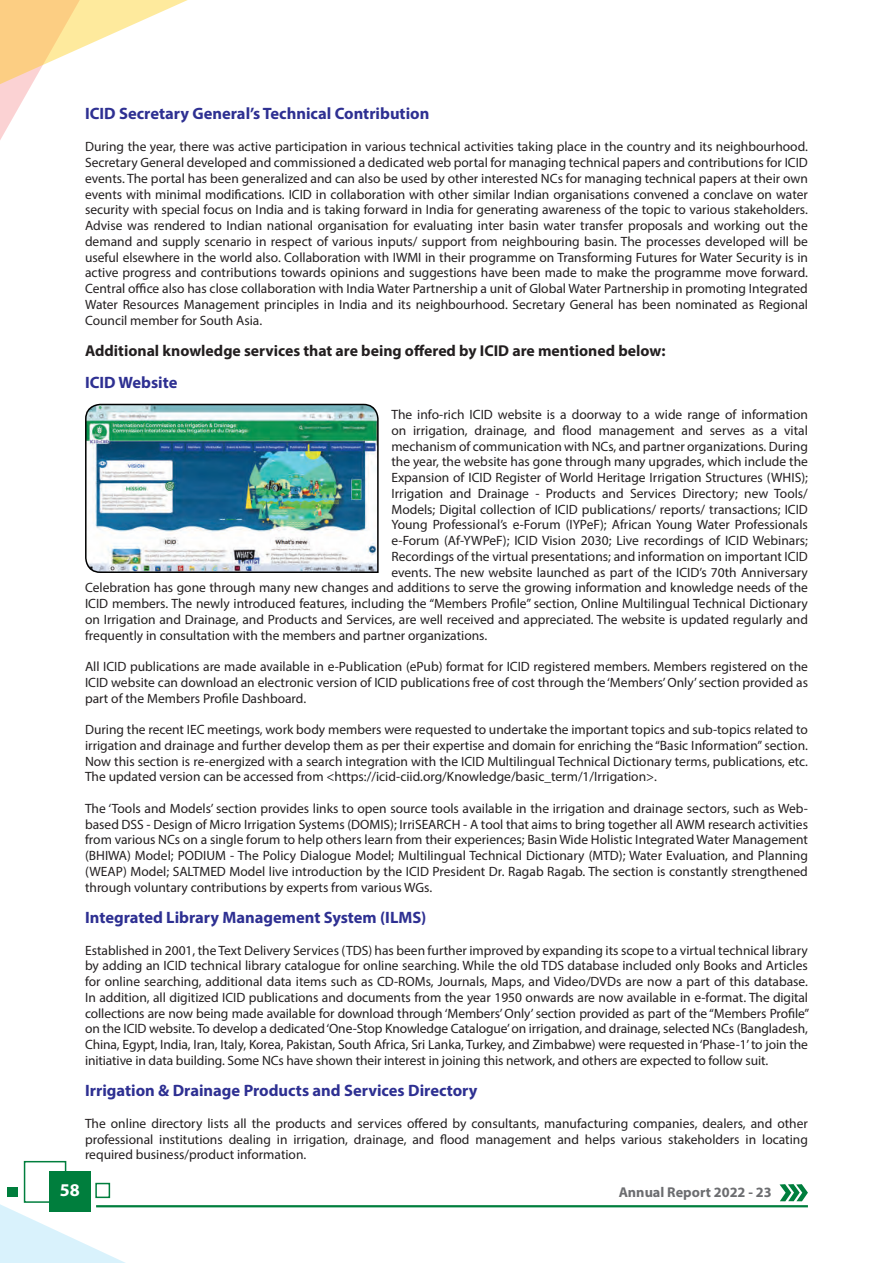
<style>
.page{position:relative;width:893px;height:1263px;background:#fff}
.page>*{position:absolute;margin:0;border:0;box-sizing:border-box;transform-origin:0 0}
.t1{font:700 18px "Myriad Pro";color:#fff}
.t2{font:700 16.5px "Myriad Pro";color:#2e3092}
.t3{font:700 15.75px "Myriad Pro";color:#231f20}
.t4{font:700 14.25px "Myriad Pro";color:#6c6d70}
.t5{font:13.5px/15.8px "Myriad Pro";color:#231f20;text-align:justify}
</style>
<div class="page">
<svg style="left:0;top:1188px;width:199px;height:75px"></svg>
<div style="left:24px;top:1161px;width:42px;height:42px;border:2px solid #007e3d"></div>
<div style="left:49px;top:1171px;width:41px;height:40px;background:#007e3d"></div>
<div style="left:7px;top:1187px;width:11px;height:10px;background:#007e3d"></div>
<div style="left:95px;top:1183px;width:15px;height:15px;border:2px solid #007e3d"></div>
<hr style="left:96px;top:1205px;width:712px;height:2px;background:#007e3d">
<svg style="left:0;top:0;width:188px;height:140px"></svg>
<svg style="left:779px;top:1184px;width:29px;height:17px"></svg>
<img style="left:85px;top:403px;width:294px;height:170px">
<p class="t2" style="left:85px;top:103px;width:346px">ICID Secretary General’s Technical Contribution</p>
<p class="t5" style="left:85px;top:139px;width:724px">During the year, there was active participation in various technical activities taking place in the country and its neighbourhood.<br>Secretary General developed and commissioned a dedicated web portal for managing technical papers and contributions for ICID events. The portal has been generalized and can also be used by other interested NCs for managing technical papers at their own events with minimal modifications. ICID in collaboration with other similar Indian organisations convened a conclave on water security with special focus on India and is taking forward in India for generating awareness of the topic to various stakeholders.<br>Advise was rendered to Indian national organisation for evaluating inter basin water transfer proposals and working out the demand and supply scenario in respect of various inputs/ support from neighbouring basin. The processes developed will be useful elsewhere in the world also. Collaboration with IWMI in their programme on Transforming Futures for Water Security is in active progress and contributions towards opinions and suggestions have been made to make the programme move forward.<br>Central office also has close collaboration with India Water Partnership a unit of Global Water Partnership in promoting Integrated Water Resources Management principles in India and its neighbourhood. Secretary General has been nominated as Regional Council member for South Asia.</p>
<p class="t3" style="left:85px;top:340px;width:582px">Additional knowledge services that are being offered by ICID are mentioned below:</p>
<p class="t2" style="left:85px;top:371px;width:94px">ICID Website</p>
<p class="t5" style="left:391px;top:406px;width:418px">The info-rich ICID website is a doorway to a wide range of information</p>
<p class="t5" style="left:391px;top:422px;width:418px">on irrigation, drainage, and flood management and serves as a vital</p>
<p class="t5" style="left:391px;top:438px;width:418px">mechanism of communication with NCs, and partner organizations. During</p>
<p class="t5" style="left:391px;top:454px;width:418px">the year, the website has gone through many upgrades, which include the</p>
<p class="t5" style="left:391px;top:469px;width:418px">Expansion of ICID Register of World Heritage Irrigation Structures (WHIS);</p>
<p class="t5" style="left:391px;top:485px;width:418px">Irrigation and Drainage - Products and Services Directory; new Tools/</p>
<p class="t5" style="left:391px;top:501px;width:418px">Models; Digital collection of ICID publications/ reports/ transactions; ICID</p>
<p class="t5" style="left:391px;top:517px;width:418px">Young Professional’s e-Forum (IYPeF); African Young Water Professionals</p>
<p class="t5" style="left:391px;top:532px;width:418px">e-Forum (Af-YWPeF); ICID Vision 2030; Live recordings of ICID Webinars;</p>
<p class="t5" style="left:391px;top:548px;width:418px">Recordings of the virtual presentations; and information on important ICID</p>
<p class="t5" style="left:391px;top:564px;width:418px">events. The new website launched as part of the ICID’s 70th Anniversary</p>
<p class="t5" style="left:85px;top:580px;width:724px">Celebration has gone through many new changes and additions to serve the growing information and knowledge needs of the</p>
<p class="t5" style="left:85px;top:595px;width:724px">ICID members. The newly introduced features, including the “Members Profile” section, Online Multilingual Technical Dictionary</p>
<p class="t5" style="left:85px;top:611px;width:724px">on Irrigation and Drainage, and Products and Services, are well received and appreciated. The website is updated regularly and</p>
<p class="t5" style="left:85px;top:627px;width:404px">frequently in consultation with the members and partner organizations.</p>
<p class="t5" style="left:85px;top:658px;width:724px">All ICID publications are made available in e-Publication (ePub) format for ICID registered members. Members registered on the ICID website can download an electronic version of ICID publications free of cost through the ‘Members’ Only’ section provided as part of the Members Profile Dashboard.</p>
<p class="t5" style="left:85px;top:722px;width:724px">During the recent IEC meetings, work body members were requested to undertake the important topics and sub-topics related to irrigation and drainage and further develop them as per their expertise and domain for enriching the “Basic Information” section.<br>Now this section is re-energized with a search integration with the ICID Multilingual Technical Dictionary terms, publications, etc.<br>The updated version can be accessed from &lt;https://icid-ciid.org/Knowledge/basic_term/1/Irrigation&gt;.</p>
<p class="t5" style="left:85px;top:800px;width:724px">The ‘Tools and Models’ section provides links to open source tools available in the irrigation and drainage sectors, such as Web&shy;based DSS - Design of Micro Irrigation Systems (DOMIS); IrriSEARCH - A tool that aims to bring together all AWM research activities from various NCs on a single forum to help others learn from their experiences; Basin Wide Holistic Integrated Water Management (BHIWA) Model; PODIUM - The Policy Dialogue Model; Multilingual Technical Dictionary (MTD); Water Evaluation, and Planning (WEAP) Model; SALTMED Model live introduction by the ICID President Dr. Ragab Ragab. The section is constantly strengthened through voluntary contributions by experts from various WGs.</p>
<p class="t2" style="left:85px;top:907px;width:343px">Integrated Library Management System (ILMS)</p>
<p class="t5" style="left:85px;top:942px;width:726px">Established in 2001, the Text Delivery Services (TDS) has been further improved by expanding its scope to a virtual technical library by adding an ICID technical library catalogue for online searching. While the old TDS database included only Books and Articles for online searching, additional data items such as CD-ROMs, Journals, Maps, and Video/DVDs are now a part of this database.<br>In addition, all digitized ICID publications and documents from the year 1950 onwards are now available in e-format. The digital collections are now being made available for download through ‘Members’ Only’ section provided as part of the “Members Profile” on the ICID website. To develop a dedicated ‘One-Stop Knowledge Catalogue’ on irrigation, and drainage, selected NCs (Bangladesh, China, Egypt, India, Iran, Italy, Korea, Pakistan, South Africa, Sri Lanka, Turkey, and Zimbabwe) were requested in ‘Phase-1’ to join the initiative in data building. Some NCs have shown their interest in joining this network, and others are expected to follow suit.</p>
<p class="t2" style="left:85px;top:1080px;width:394px">Irrigation &amp; Drainage Products and Services Directory</p>
<p class="t5" style="left:85px;top:1115px;width:724px">The online directory lists all the products and services offered by consultants, manufacturing companies, dealers, and other professional institutions dealing in irrigation, drainage, and flood management and helps various stakeholders in locating required business/product information.</p>
<h1 class="t1" style="left:60px;top:1178px;width:21px">58</h1>
<p class="t4" style="left:619px;top:1183px;width:154px">Annual Report 2022 - 23</p>
</div>
